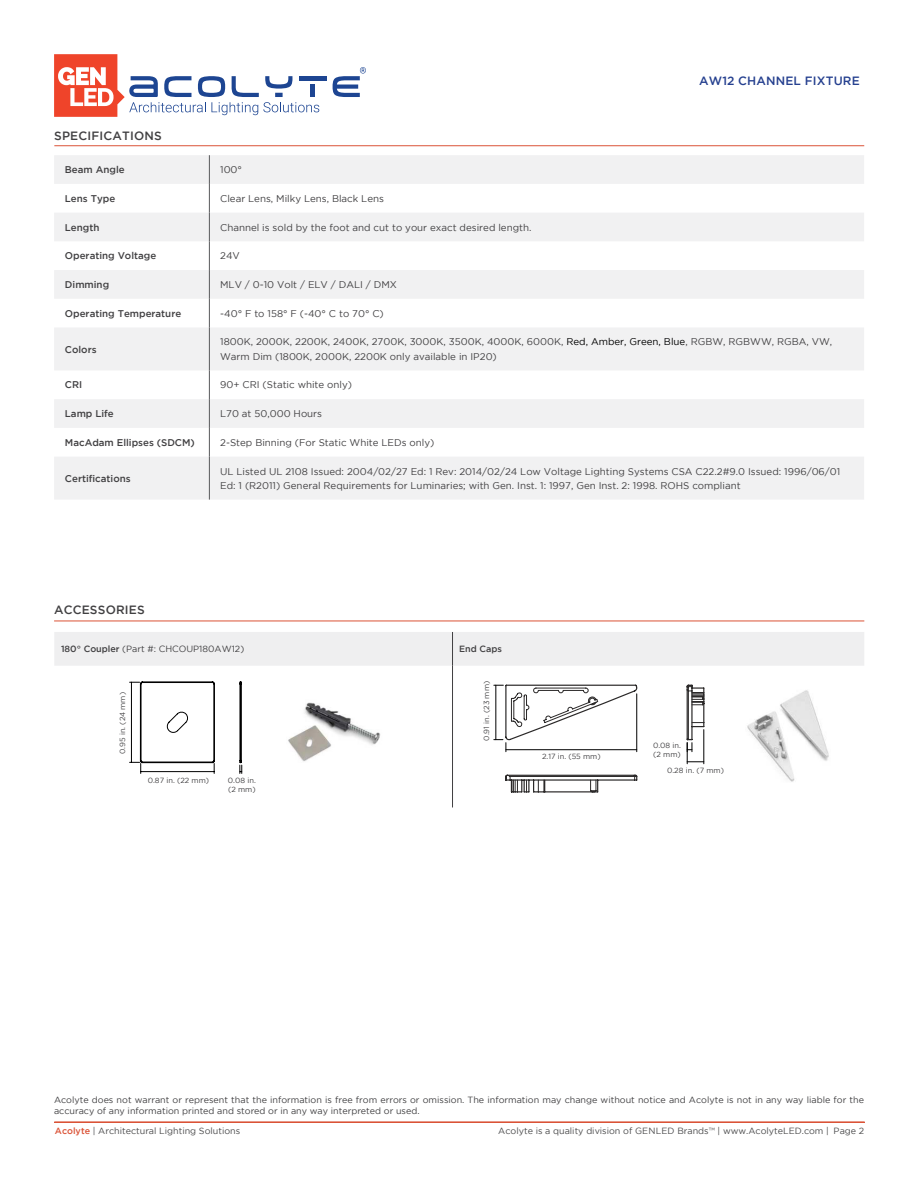
<style>
.page{position:relative;width:918px;height:1188px;background:#fff}
.page>*{position:absolute;margin:0;border:0;box-sizing:border-box;transform-origin:0 0}
.t1{font:500 12px "Gotham";letter-spacing:.015em;color:#414042}
.t2{font:500 12px "Gotham";letter-spacing:.015em;color:#25408f}
.t3{font:9.75px/14.2px "Gotham";color:#414042}
.t4{font:500 9.75px "Gotham";color:#414042}
.t5{font:9px/10.8px "Gotham";color:#414042}
.t6{font:9px "Gotham";color:#4a4a4b}
.t7{font:500 9px "Gotham";color:#414042}
.t8{font:7.5px/9px "Gotham";color:#414042}
.s1{color:#000}
.s2{font-weight:500}
.s3{font-weight:500;color:#db5337}
.s4{color:#58595b}
</style>
<div class="page">
<svg style="left:54px;top:54px;width:265px;height:63px"></svg>
<div style="left:310px;top:85px;width:5px;height:12px;background:#1d4592"></div>
<hr style="left:299px;top:76px;width:27px;height:4px;background:#1d4592">
<svg style="left:333px;top:67px;width:33px;height:30px"></svg>
<hr style="left:54px;top:145px;width:810px;height:1px;background:#db5337">
<hr style="left:54px;top:1122px;width:811px;height:1px;background:#db5337">
<div style="left:54px;top:632px;width:810px;height:34px;background:#efeff0"></div>
<hr style="left:452px;top:632px;width:1px;height:34px;background:#414042">
<hr style="left:452px;top:666px;width:1px;height:141px;background:#414042">
<svg style="left:130px;top:681px;width:85px;height:92px"></svg>
<img style="left:288px;top:702px;width:93px;height:60px">
<hr style="left:240px;top:684px;width:2px;height:77px;background:#000">
<hr style="left:239px;top:684px;width:2px;height:77px;background:#000">
<svg style="left:239px;top:761px;width:3px;height:12px"></svg>
<svg style="left:494px;top:684px;width:144px;height:68px"></svg>
<svg style="left:505px;top:774px;width:133px;height:19px"></svg>
<svg style="left:686px;top:684px;width:19px;height:80px"></svg>
<img style="left:747px;top:690px;width:82px;height:92px">
<hr style="left:54px;top:621px;width:810px;height:1px;background:#db5336">
<svg style="left:54px;top:155px;width:810px;height:345px;fill:#f1f1f2"></svg>
<svg style="left:209px;top:155px;width:1px;height:173px"></svg>
<hr style="left:209px;top:328px;width:1px;height:42px;background:#58595b">
<svg style="left:209px;top:370px;width:1px;height:87px"></svg>
<hr style="left:209px;top:457px;width:1px;height:43px;background:#58595b">
<p class="t1" style="left:54px;top:129px;width:109px">SPECIFICATIONS</p>
<p class="t2" style="left:699px;top:74px;width:162px">AW12 CHANNEL FIXTURE</p>
<p class="t4" style="left:65px;top:164px;width:61px">Beam Angle</p>
<p class="t3" style="left:220px;top:162px;width:23px">100°</p>
<p class="t4" style="left:65px;top:193px;width:52px">Lens Type</p>
<p class="t3" style="left:220px;top:191px;width:165px">Clear Lens, Milky Lens, Black Lens</p>
<p class="t4" style="left:65px;top:222px;width:36px">Length</p>
<p class="t3" style="left:220px;top:220px;width:313px">Channel is sold by the foot and cut to your exact desired length.</p>
<p class="t4" style="left:65px;top:250px;width:93px">Operating Voltage</p>
<p class="t3" style="left:220px;top:249px;width:21px">24V</p>
<p class="t4" style="left:65px;top:279px;width:46px">Dimming</p>
<p class="t3" style="left:220px;top:277px;width:178px">MLV / 0-10 Volt / ELV / DALI / DMX</p>
<p class="t4" style="left:65px;top:308px;width:118px">Operating Temperature</p>
<p class="t3" style="left:220px;top:306px;width:165px">-40° F to 158° F (-40° C to 70° C)</p>
<p class="t4" style="left:65px;top:344px;width:33px">Colors</p>
<p class="t3" style="left:220px;top:335px;width:614px">1800K, 2000K, 2200K, 2400K, 2700K, 3000K, 3500K, 4000K, 6000K, <span class="s1">Red, Amber, Green, Blue</span>, RGBW, RGBWW, RGBA, VW,<br>Warm Dim (1800K, 2000K, 2200K only available in IP20)</p>
<p class="t4" style="left:65px;top:379px;width:19px">CRI</p>
<p class="t3" style="left:220px;top:378px;width:133px">90+ CRI (Static white only)</p>
<p class="t4" style="left:65px;top:408px;width:50px">Lamp Life</p>
<p class="t3" style="left:220px;top:406px;width:103px">L70 at 50,000 Hours</p>
<p class="t4" style="left:65px;top:437px;width:131px">MacAdam Ellipses (SDCM)</p>
<p class="t3" style="left:220px;top:435px;width:216px">2-Step Binning (For Static White LEDs only)</p>
<p class="t4" style="left:65px;top:473px;width:67px">Certifications</p>
<p class="t3" style="left:220px;top:464px;width:622px">UL Listed UL 2108 Issued: 2004/02/27 Ed: 1 Rev: 2014/02/24 Low Voltage Lighting Systems CSA C22.2#9.0 Issued: 1996/06/01<br>Ed: 1 (R2011) General Requirements for Luminaries; with Gen. Inst. 1: 1997, Gen Inst. 2: 1998. ROHS compliant</p>
<p class="t1" style="left:54px;top:602px;width:92px">ACCESSORIES</p>
<p class="t5" style="left:61px;top:643px;width:185px"><span class="s2">180° Coupler</span> (Part #: CHCOUP180AW12)</p>
<p class="t7" style="left:459px;top:644px;width:44px">End Caps</p>
<p class="t8" style="left:118px;top:754px;width:64px;rotate:-90deg">0.95 in. (24 mm)</p>
<p class="t8" style="left:148px;top:776px;width:63px">0.87 in. (22 mm)</p>
<p class="t8" style="left:228px;top:776px;width:29px">0.08 in. (2 mm)</p>
<p class="t8" style="left:482px;top:741px;width:61px;rotate:-90deg">0.91 in. (23 mm)</p>
<p class="t8" style="left:542px;top:752px;width:60px">2.17 in. (55 mm)</p>
<p class="t8" style="left:653px;top:741px;width:29px">0.08 in. (2 mm)</p>
<p class="t8" style="left:667px;top:766px;width:58px">0.28 in. (7 mm)</p>
<p class="t5" style="left:54px;top:1095px;width:812px">Acolyte does not warrant or represent that the information is free from errors or omission. The information may change without notice and Acolyte is not in any way liable for the accuracy of any information printed and stored or in any way interpreted or used.</p>
<p class="t6" style="left:55px;top:1126px;width:187px"><span class="s3">Acolyte</span> | Architectural Lighting Solutions</p>
<p class="t6" style="left:498px;top:1126px;width:367px">Acolyte is a quality division of GENLED Brands<span class="s4">™</span> | www.AcolyteLED.com | Page 2</p>
</div>
